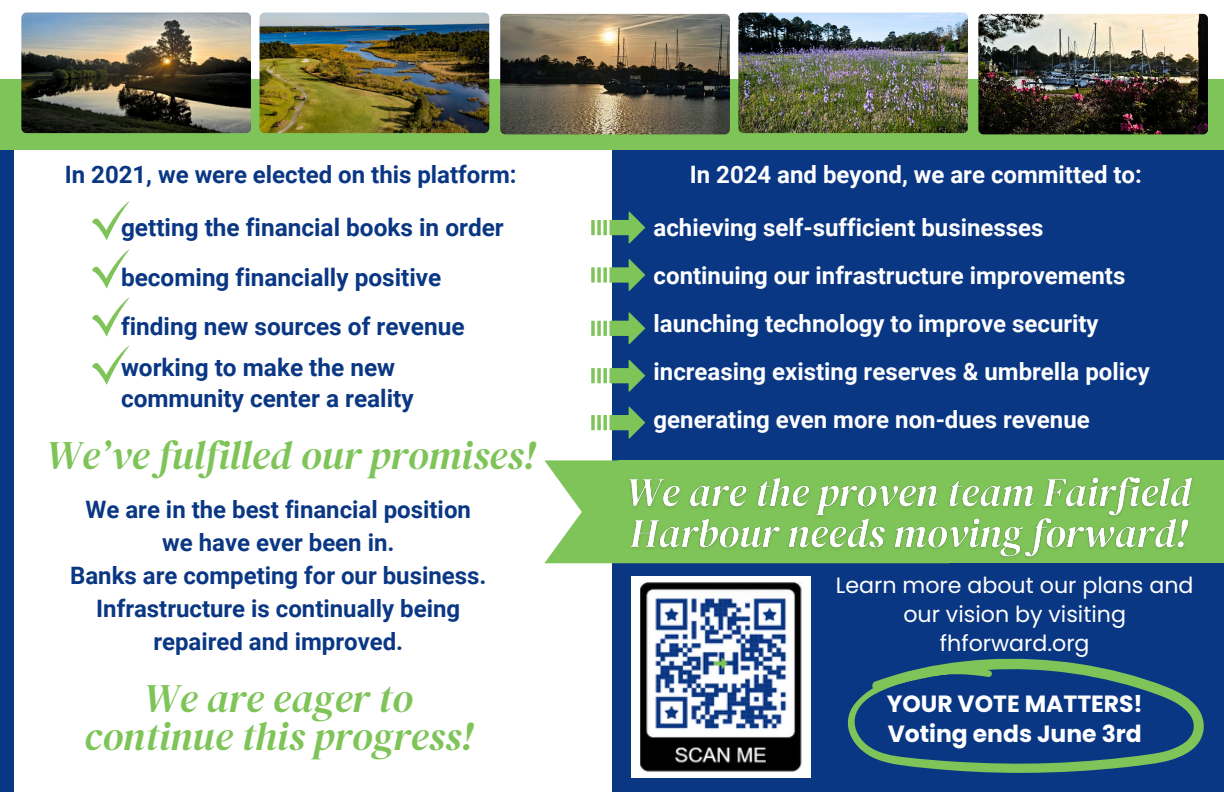
<style>
.page{position:relative;width:1224px;height:792px;background:#fff}
.page>*{position:absolute;margin:0;border:0;box-sizing:border-box;transform-origin:0 0}
.t1{font:italic 40px/37.6px "DM Serif Display";color:#7ec458;text-align:center}
.t2{font:700 24.4px "Roboto";color:#0a3784}
.t3{font:700 24px/48px "Roboto";color:#fff}
.t4{font:700 24px/33px "Roboto";color:#0a3784;text-align:center}
.t5{font:700 23.4px/30.6px "Poppins";color:#fff}
.t6{font:22.2px/29px "Poppins";color:#fff;text-align:center}
</style>
<div class="page">
<div style="left:612px;top:137px;width:612px;height:655px;background:#0a3784"></div>
<div style="left:0;top:114px;width:14px;height:678px;background:#0a3784"></div>
<div style="left:0;top:79px;width:1224px;height:70px;background:#7ec458"></div>
<svg style="left:92px;top:201px;width:38px;height:39px"></svg>
<svg style="left:92px;top:249px;width:38px;height:40px"></svg>
<svg style="left:92px;top:297px;width:38px;height:40px"></svg>
<svg style="left:92px;top:345px;width:38px;height:40px"></svg>
<img style="left:21px;top:13px;width:230px;height:120px;border-radius:5px">
<img style="left:260px;top:13px;width:229px;height:120px;border-radius:5px">
<img style="left:500px;top:14px;width:230px;height:120px;border-radius:5px">
<img style="left:738px;top:13px;width:230px;height:120px;border-radius:5px">
<img style="left:978px;top:14px;width:230px;height:120px;border-radius:5px">
<div style="left:618px;top:460px;width:606px;height:103px;background:#7ec458"></div>
<svg style="left:544px;top:460px;width:74px;height:103px;fill:#7ec458"></svg>
<svg style="left:591px;top:212px;width:54px;height:31px"></svg>
<svg style="left:591px;top:259px;width:54px;height:31px"></svg>
<svg style="left:591px;top:312px;width:54px;height:32px"></svg>
<svg style="left:591px;top:360px;width:54px;height:31px"></svg>
<svg style="left:591px;top:407px;width:54px;height:31px"></svg>
<div style="left:631px;top:576px;width:180px;height:202px;background:#fff"></div>
<img style="left:640px;top:582px;width:162px;height:189px">
<svg style="left:847px;top:658px;width:357px;height:115px"></svg>
<img style="left:629px;top:477px;width:564px;height:81px">
<p class="t4" style="left:65px;top:158px;width:453px">In 2021, we were elected on this platform:</p>
<p class="t3" style="left:690px;top:151px;width:454px">In 2024 and beyond, we are committed to:</p>
<p class="t2" style="left:121px;top:213px;width:384px">getting the financial books in order</p>
<p class="t2" style="left:121px;top:263px;width:322px">becoming financially positive</p>
<p class="t2" style="left:121px;top:312px;width:345px">finding new sources of revenue</p>
<p class="t2" style="left:121px;top:353px;width:276px">working to make the new</p>
<p class="t2" style="left:121px;top:384px;width:294px">community center a reality</p>
<p class="t1" style="left:47px;top:436px;width:490px">We’ve fulfilled our promises!</p>
<p class="t4" style="left:70px;top:493px;width:418px">We are in the best financial position we have ever been in.<br>Banks are competing for our business.<br>Infrastructure is continually being repaired and improved.</p>
<p class="t1" style="left:84px;top:679px;width:391px">We are eager to continue this progress!</p>
<h2 class="t3" style="left:654px;top:204px;width:498px">achieving self-sufficient businesses continuing our infrastructure improvements launching technology to improve security increasing existing reserves &amp; umbrella policy</h2>
<p class="t3" style="left:654px;top:396px;width:438px">generating even more non-dues revenue</p>
<p class="t6" style="left:836px;top:570px;width:359px">Learn more about our plans and our vision by visiting fhforward.org</p>
<p class="t5" style="left:887px;top:688px;width:258px">YOUR VOTE MATTERS!<br>Voting ends June 3rd</p>
</div>
